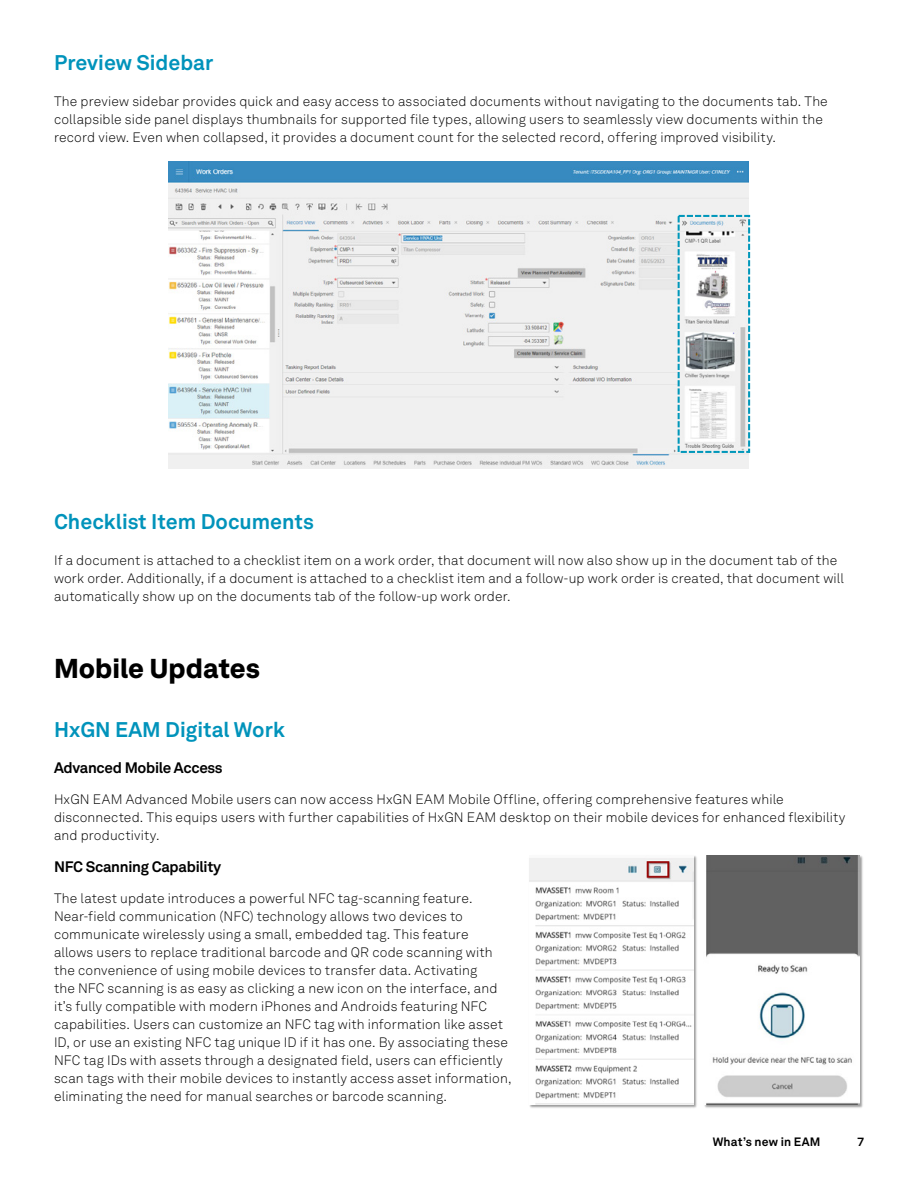
<style>
.page{position:relative;width:918px;height:1188px;background:#fff}
.page>*{position:absolute;margin:0;border:0;box-sizing:border-box;transform-origin:0 0}
.t1{font:900 27px "Hexagon Akkurat";color:#000}
.t2{font:700 21px "Hexagon Akkurat";color:#0093bb}
.t3{font:700 15px "Hexagon Akkurat";letter-spacing:-.02em;color:#000}
.t4{font:300 13.5px/18px "Hexagon Akkurat";letter-spacing:.01em;color:#000}
.t5{font:700 12px "Hexagon Akkurat";letter-spacing:.015em;color:#000}
</style>
<div class="page">
<img style="left:169px;top:162px;width:580px;height:306px">
<div style="left:678px;top:215px;width:72px;height:238px;border:2px dashed #0097ba"></div>
<img style="left:704px;top:855px;width:159px;height:253px">
<img style="left:704px;top:855px;width:155px;height:250px">
<img style="left:529px;top:856px;width:168px;height:252px">
<img style="left:529px;top:856px;width:165px;height:248px">
<h2 class="t2" style="left:54px;top:46px;width:161px">Preview Sidebar</h2>
<p class="t4" style="left:54px;top:92px;width:775px">The preview sidebar provides quick and easy access to associated documents without navigating to the documents tab. The collapsible side panel displays thumbnails for supported file types, allowing users to seamlessly view documents within the record view. Even when collapsed, it provides a document count for the selected record, offering improved visibility.</p>
<h2 class="t2" style="left:54px;top:505px;width:261px">Checklist Item Documents</h2>
<p class="t4" style="left:54px;top:551px;width:791px">If a document is attached to a checklist item on a work order, that document will now also show up in the document tab of the work order. Additionally, if a document is attached to a checklist item and a follow-up work order is created, that document will automatically show up on the documents tab of the follow-up work order.</p>
<h1 class="t1" style="left:54px;top:647px;width:208px">Mobile Updates</h1>
<h2 class="t2" style="left:54px;top:713px;width:232px">HxGN EAM Digital Work</h2>
<p class="t3" style="left:54px;top:756px;width:170px">Advanced Mobile Access</p>
<p class="t4" style="left:54px;top:790px;width:793px">HxGN EAM Advanced Mobile users can now access HxGN EAM Mobile Offline, offering comprehensive features while disconnected. This equips users with further capabilities of HxGN EAM desktop on their mobile devices for enhanced flexibility and productivity.</p>
<p class="t3" style="left:54px;top:855px;width:169px">NFC Scanning Capability</p>
<p class="t4" style="left:54px;top:889px;width:459px">The latest update introduces a powerful NFC tag-scanning feature.<br>Near-field communication (NFC) technology allows two devices to communicate wirelessly using a small, embedded tag. This feature<br>allows users to replace traditional barcode and QR code scanning with the convenience of using mobile devices to transfer data. Activating<br>the NFC scanning is as easy as clicking a new icon on the interface, and it’s fully compatible with modern iPhones and Androids featuring NFC capabilities. Users can customize an NFC tag with information like asset ID, or use an existing NFC tag unique ID if it has one. By associating these NFC tag IDs with assets through a designated field, users can efficiently scan tags with their mobile devices to instantly access asset information, eliminating the need for manual searches or barcode scanning.</p>
<p class="t5" style="left:713px;top:1133px;width:109px">What’s new in EAM</p>
<p class="t5" style="left:858px;top:1133px;width:8px">7</p>
</div>
